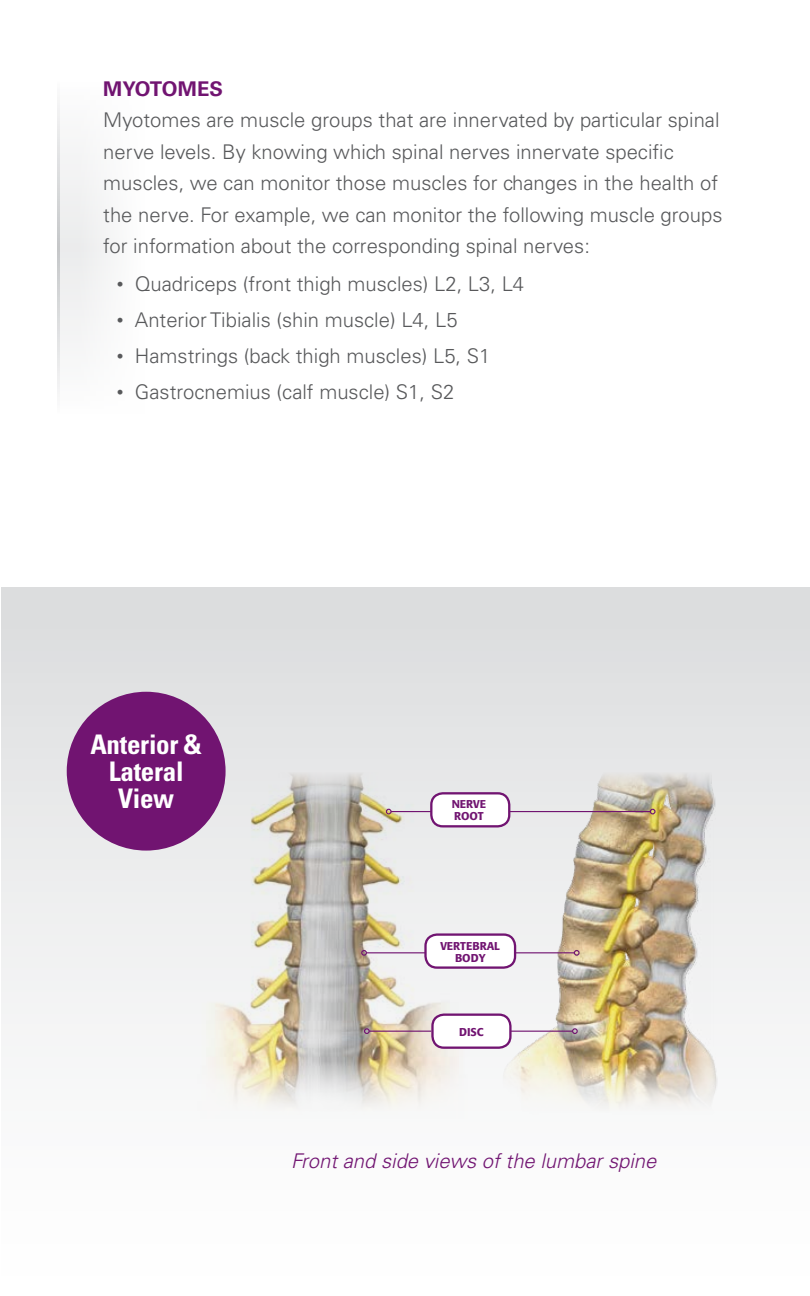
<style>
.page{position:relative;width:810px;height:1296px;background:#fff}
.page>*{position:absolute;margin:0;border:0;box-sizing:border-box;transform-origin:0 0}
.t1{font:700 condensed 27px/27px "Univers LT Std";letter-spacing:-.01em;color:#fff;text-align:center}
.t2{font:300 20.25px/31.5px "Univers LT Std";color:#58595b}
.t3{font:italic 300 20.25px "Univers LT Std";color:#711471}
.t4{font:700 20.25px "Univers LT Std";letter-spacing:.01em;color:#711471}
.t5{font:500 11.25px/12.2px "Formata";color:#711471}
.s1{font-size:13.5px}
</style>
<div class="page">
<div style="left:57px;top:81px;width:105px;height:335px;background:#fafafb"></div>
<svg style="left:57px;top:118px;width:3px;height:258px"></svg>
<div style="left:1px;top:587px;width:809px;height:709px;background:linear-gradient(to bottom,#dcdddf,#fff)"></div>
<img style="left:146px;top:771px;width:351px;height:347px">
<img style="left:497px;top:771px;width:232px;height:347px">
<div style="left:67px;top:692px;width:159px;height:159px;background:#711471;border-radius:50%"></div>
<hr style="left:504px;top:811px;width:146px;height:1px;background:#711471">
<svg style="left:650px;top:809px;width:6px;height:5px"></svg>
<div style="left:431px;top:793px;width:78px;height:33px;background:#fff;border-radius:12px"></div>
<div style="left:430px;top:792px;width:80px;height:35px;border:2px solid #711471;border-radius:12px"></div>
<hr style="left:391px;top:811px;width:40px;height:1px;background:#711471">
<svg style="left:386px;top:809px;width:6px;height:5px"></svg>
<hr style="left:504px;top:952px;width:70px;height:1px;background:#711471">
<svg style="left:574px;top:950px;width:6px;height:6px"></svg>
<div style="left:426px;top:935px;width:89px;height:33px;background:#fff;border-radius:12px"></div>
<div style="left:424px;top:933px;width:92px;height:36px;border:2px solid #711471;border-radius:12px"></div>
<hr style="left:366px;top:952px;width:60px;height:1px;background:#711471">
<svg style="left:361px;top:950px;width:6px;height:6px"></svg>
<div style="left:432px;top:1015px;width:78px;height:33px;background:#fff;border-radius:12px"></div>
<div style="left:431px;top:1014px;width:81px;height:35px;border:2px solid #711471;border-radius:12px"></div>
<hr style="left:510px;top:1031px;width:63px;height:1px;background:#711471">
<svg style="left:572px;top:1028px;width:6px;height:6px"></svg>
<hr style="left:369px;top:1031px;width:62px;height:1px;background:#711471">
<svg style="left:364px;top:1028px;width:6px;height:6px"></svg>
<p class="t4" style="left:103px;top:77px;width:121px">MYOTOMES</p>
<p class="t2" style="left:103px;top:104px;width:621px">Myotomes are muscle groups that are innervated by particular spinal nerve levels. By knowing which spinal nerves innervate specific muscles, we can monitor those muscles for changes in the health of the nerve. For example, we can monitor the following muscle groups for information about the corresponding spinal nerves:</p>
<p class="t2" style="left:117px;top:269px;width:409px"><span class="s1">•</span> Quadriceps (front thigh muscles) L2, L3, L4</p>
<p class="t2" style="left:117px;top:305px;width:342px"><span class="s1">•</span> Anterior Tibialis (shin muscle) L4, L5</p>
<p class="t2" style="left:117px;top:341px;width:375px"><span class="s1">•</span> Hamstrings (back thigh muscles) L5, S1</p>
<p class="t2" style="left:117px;top:377px;width:339px"><span class="s1">•</span> Gastrocnemius (calf muscle) S1, S2</p>
<h1 class="t1" style="left:90px;top:731px;width:113px">Anterior &amp;<br>Lateral<br>View</h1>
<p class="t5" style="left:452px;top:798px;width:36px">NERVE<br>ROOT</p>
<p class="t5" style="left:440px;top:939px;width:61px;text-align:center">VERTEBRAL<br>BODY</p>
<p class="t5" style="left:459px;top:1026px;width:26px">DISC</p>
<p class="t3" style="left:291px;top:1148px;width:367px">Front and side views of the lumbar spine</p>
</div>
